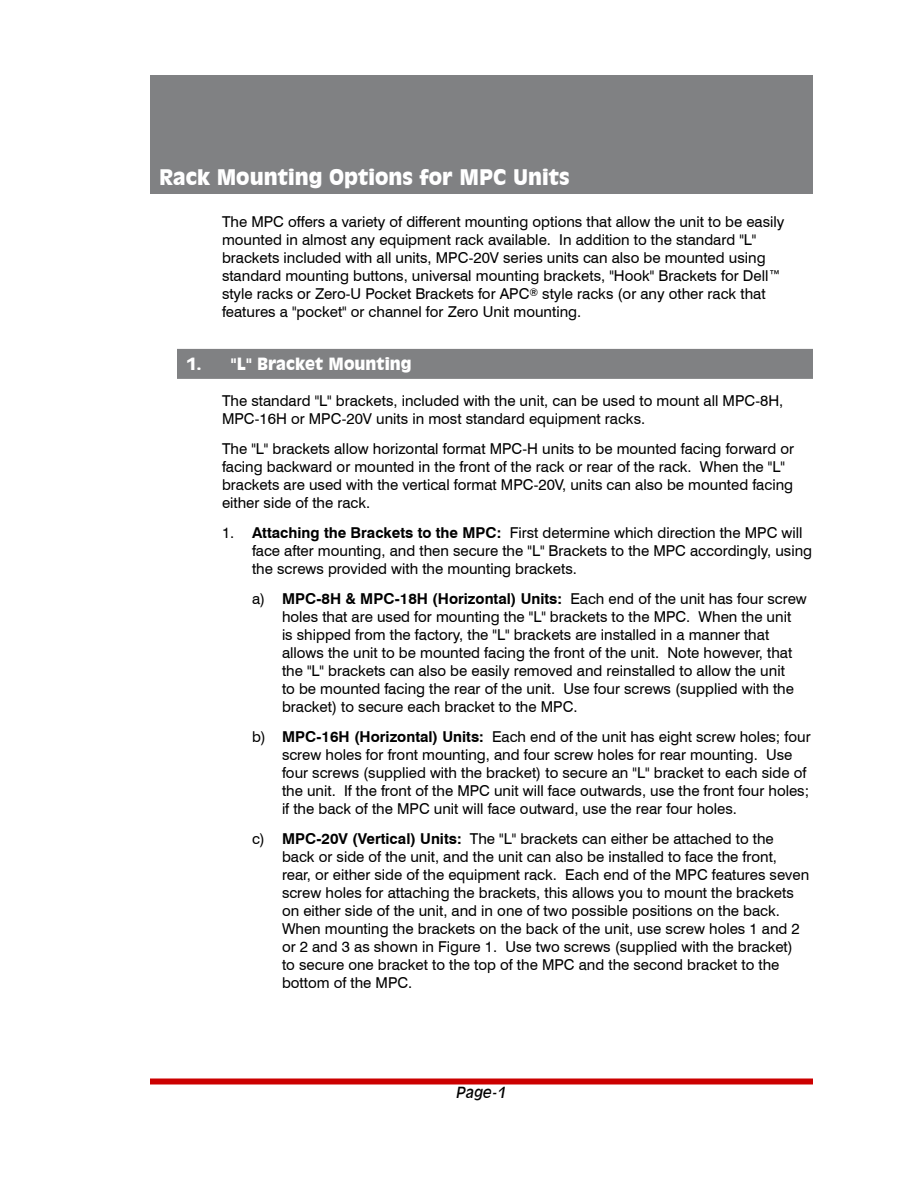
<style>
.page{position:relative;width:918px;height:1188px;background:#fff}
.page>*{position:absolute;margin:0;border:0;box-sizing:border-box;transform-origin:0 0}
.t1{font:900 21px "Incised 901 BT";color:#fff}
.t2{font:900 16.5px "Incised 901 BT";color:#fff}
.t3{font:15px/18px "Swiss 721 BT";color:#000}
.t4{font:italic 15px "Incised 901 BT";color:#000}
.s1{font-weight:700}
</style>
<div class="page">
<div style="left:150px;top:1078px;width:663px;height:6px;background:#c00"></div>
<div style="left:150px;top:75px;width:663px;height:119px;background:#808183"></div>
<div style="left:177px;top:349px;width:636px;height:30px;background:#808183"></div>
<h1 class="t1" style="left:159px;top:164px;width:412px">Rack Mounting Options for MPC Units</h1>
<p class="t3" style="left:222px;top:212px;width:564px">The MPC offers a variety of different mounting options that allow the unit to be easily mounted in almost any equipment rack available. In addition to the standard "L" brackets included with all units, MPC-20V series units can also be mounted using standard mounting buttons, universal mounting brackets, "Hook" Brackets for Dell™ style racks or Zero-U Pocket Brackets for APC<sup>®</sup> style racks (or any other rack that features a "pocket" or channel for Zero Unit mounting.</p>
<p class="t2" style="left:186px;top:354px;width:227px">1. "L" Bracket Mounting</p>
<p class="t3" style="left:222px;top:391px;width:563px">The standard "L" brackets, included with the unit, can be used to mount all MPC-8H,<br>MPC-16H or MPC-20V units in most standard equipment racks.</p>
<p class="t3" style="left:222px;top:439px;width:574px">The "L" brackets allow horizontal format MPC-H units to be mounted facing forward or facing backward or mounted in the front of the rack or rear of the rack. When the "L" brackets are used with the vertical format MPC-20V, units can also be mounted facing either side of the rack.</p>
<p class="t3" style="left:252px;top:523px;width:562px;text-indent:-30px">1. <span class="s1">Attaching the Brackets to the MPC:</span> First determine which direction the MPC will face after mounting, and then secure the "L" Brackets to the MPC accordingly, using the screws provided with the mounting brackets.</p>
<p class="t3" style="left:282px;top:589px;width:526px;text-indent:-30px">a) <span class="s1">MPC-8H &amp; MPC-18H (Horizontal) Units:</span> Each end of the unit has four screw holes that are used for mounting the "L" brackets to the MPC. When the unit<br>is shipped from the factory, the "L" brackets are installed in a manner that allows the unit to be mounted facing the front of the unit. Note however, that the "L" brackets can also be easily removed and reinstalled to allow the unit<br>to be mounted facing the rear of the unit. Use four screws (supplied with the bracket) to secure each bracket to the MPC.</p>
<p class="t3" style="left:282px;top:727px;width:530px;text-indent:-30px">b) <span class="s1">MPC-16H (Horizontal) Units:</span> Each end of the unit has eight screw holes; four screw holes for front mounting, and four screw holes for rear mounting. Use four screws (supplied with the bracket) to secure an "L" bracket to each side of the unit. If the front of the MPC unit will face outwards, use the front four holes; if the back of the MPC unit will face outward, use the rear four holes.</p>
<p class="t3" style="left:282px;top:829px;width:529px;text-indent:-30px">c) <span class="s1">MPC-20V (Vertical) Units:</span> The "L" brackets can either be attached to the back or side of the unit, and the unit can also be installed to face the front, rear, or either side of the equipment rack. Each end of the MPC features seven screw holes for attaching the brackets, this allows you to mount the brackets on either side of the unit, and in one of two possible positions on the back.<br>When mounting the brackets on the back of the unit, use screw holes 1 and 2 or 2 and 3 as shown in Figure 1. Use two screws (supplied with the bracket) to secure one bracket to the top of the MPC and the second bracket to the bottom of the MPC.</p>
<p class="t4" style="left:457px;top:1084px;width:51px">Page-1</p>
</div>
